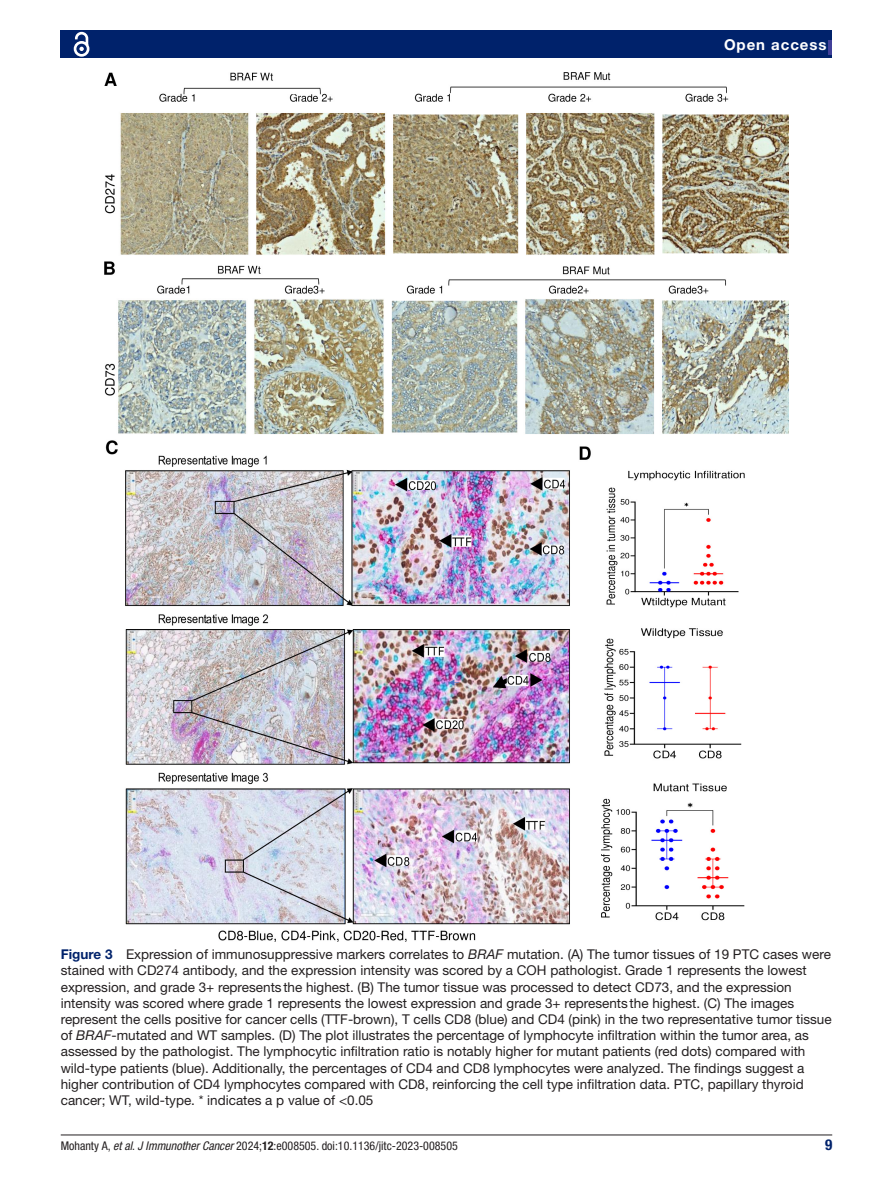
<style>
.page{position:relative;width:893px;height:1191px;background:#fff}
.page>*{position:absolute;margin:0;border:0;box-sizing:border-box;transform-origin:0 0}
.t1{font:700 15px "Helvetica Neue LT Std";letter-spacing:.065em;color:#fff}
.t2{font:700 condensed 15px "Helvetica Neue LT Std";color:#00226b}
.t3{font:13.5px/16.2px "Helvetica Neue LT Std";color:#231f20}
.t4{font:condensed 12px "Helvetica Neue LT Std";color:#231f20}
.s1{font-weight:700;color:#00226b}
.s2{font-style:italic}
.s3{font-weight:700}
</style>
<div class="page">
<hr style="left:61px;top:1134px;width:771px;height:1px;background:#231f20">
<div style="left:61px;top:31px;width:771px;height:27px;background:#00226b"></div>
<hr style="left:828px;top:40px;width:4px;height:15px;background:#414099">
<svg style="left:73px;top:31px;width:17px;height:26px"></svg>
<img style="left:104px;top:73px;width:685px;height:868px">
<p class="t1" style="left:724px;top:35px;width:104px">Open access</p>
<p class="t3" style="left:61px;top:946px;width:772px"><span class="s1">Figure 3</span> Expression of immunosuppressive markers correlates to <span class="s2">BRAF</span> mutation. (A) The tumor tissues of 19 PTC cases were stained with CD274 antibody, and the expression intensity was scored by a COH pathologist. Grade 1 represents the lowest expression, and grade 3+ represents the highest. (B) The tumor tissue was processed to detect CD73, and the expression intensity was scored where grade 1 represents the lowest expression and grade 3+ representsthe highest. (C) The images represent the cells positive for cancer cells (TTF-brown), T cells CD8 (blue) and CD4 (pink) in the two representative tumor tissue of <span class="s2">BRAF</span>-mutated and WT samples. (D) The plot illustrates the percentage of lymphocyte infiltration within the tumor area, as assessed by the pathologist. The lymphocytic infiltration ratio is notably higher for mutant patients (red dots) compared with wild-type patients (blue). Additionally, the percentages of CD4 and CD8 lymphocytes were analyzed. The findings suggest a higher contribution of CD4 lymphocytes compared with CD8, reinforcing the cell type infiltration data. PTC, papillary thyroid cancer; WT, wild-type. * indicates a p value of &lt;0.05</p>
<p class="t4" style="left:61px;top:1138px;width:399px">Mohanty A, <span class="s2">et al</span>. <span class="s2">J Immunother Cancer</span> 2024;<span class="s3">12</span>:e008505. doi:10.1136/jitc-2023-008505</p>
<p class="t2" style="left:825px;top:1135px;width:9px">9</p>
</div>
